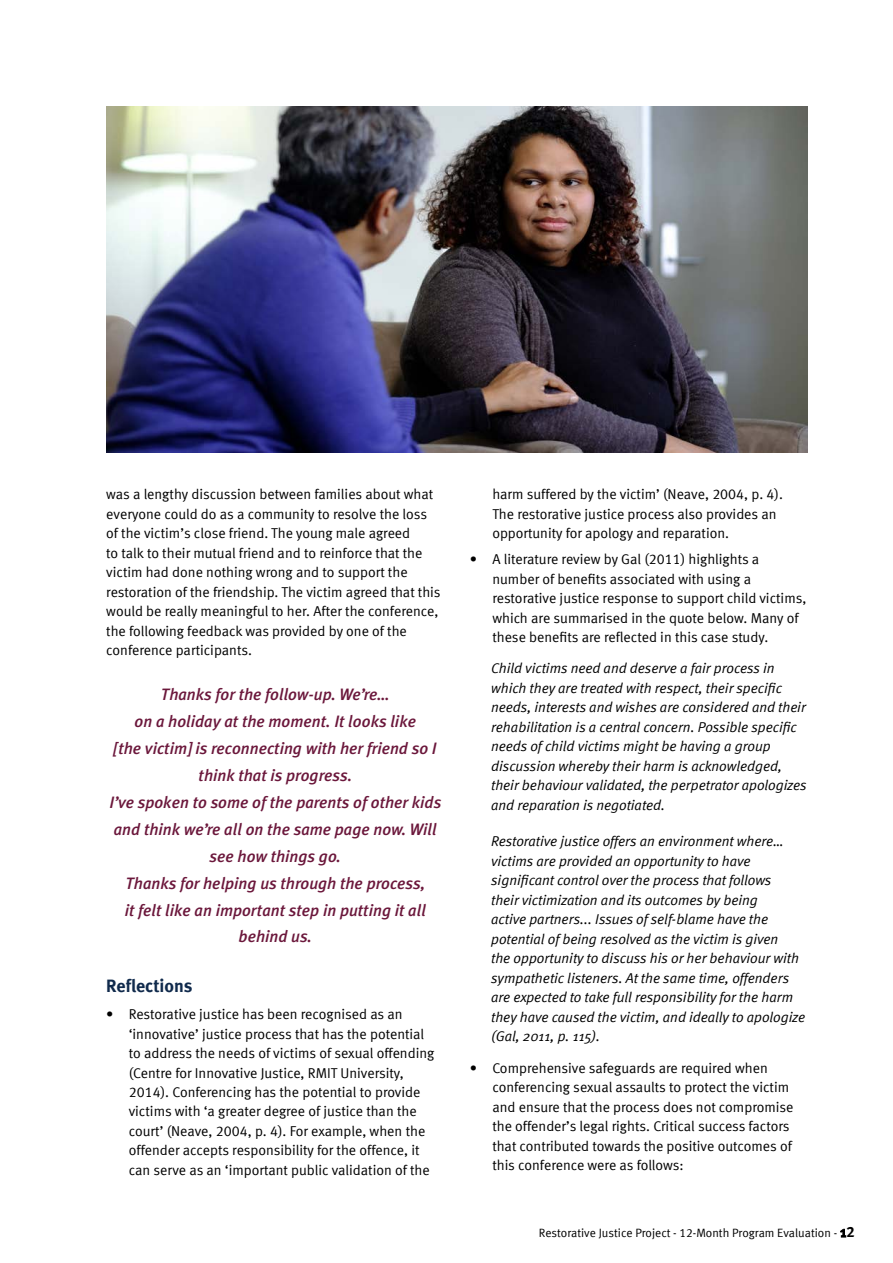
<style>
.page{position:relative;width:893px;height:1263px;background:#fff}
.page>*{position:absolute;margin:0;border:0;box-sizing:border-box;transform-origin:0 0}
.t1{font:18px "Meta Bold LF";color:#102a4c}
.t2{font:italic 500 16.5px/27px "Meta Plus";color:#6b173b;text-align:center}
.t3{font:14.25px/19.5px "Meta Normal LF";color:#000}
.t4{font:italic 14.25px/19.5px "Meta Normal";color:#000}
.t5{font:12px "Meta Normal LF";color:#000}
.s1{font-family:"Meta";font-weight:500;font-size:15px}
.s2{font-family:"Meta Bold LF";font-size:15px}
</style>
<div class="page">
<img style="left:106px;top:106px;width:702px;height:346px">
<p class="t3" style="left:106px;top:485px;width:336px">was a lengthy discussion between families about what everyone could do as a community to resolve the loss of the victim’s close friend. The young male agreed<br>to talk to their mutual friend and to reinforce that the victim had done nothing wrong and to support the restoration of the friendship. The victim agreed that this would be really meaningful to her. After the conference, the following feedback was provided by one of the conference participants.</p>
<p class="t2" style="left:109px;top:680px;width:333px">Thanks for the follow-up. We’re…<br>on a holiday at the moment. It looks like<br>[the victim] is reconnecting with her friend so I think that is progress.<br>I’ve spoken to some of the parents of other kids and think we’re all on the same page now. Will see how things go.<br>Thanks for helping us through the process,<br>it felt like an important step in putting it all behind us.</p>
<p class="t1" style="left:106px;top:975px;width:88px">Reflections</p>
<p class="t3" style="left:129px;top:1004px;width:307px;text-indent:-23px">• Restorative justice has been recognised as an ‘innovative’ justice process that has the potential to address the needs of victims of sexual offending (Centre for Innovative Justice, RMIT University, 2014). Conferencing has the potential to provide victims with ‘a greater degree of justice than the court’ (Neave, 2004, p. 4). For example, when the offender accepts responsibility for the offence, it can serve as an ‘important public validation of the</p>
<p class="t3" style="left:492px;top:485px;width:292px">harm suffered by the victim’ (Neave, 2004, p. 4).<br>The restorative justice process also provides an opportunity for apology and reparation.</p>
<p class="t3" style="left:492px;top:549px;width:316px;text-indent:-23px">• A literature review by Gal (2011) highlights a number of benefits associated with using a restorative justice response to support child victims, which are summarised in the quote below. Many of these benefits are reflected in this case study.</p>
<p class="t4" style="left:491px;top:659px;width:317px">Child victims need and deserve a fair process in which they are treated with respect, their specific needs, interests and wishes are considered and their rehabilitation is a central concern. Possible specific needs of child victims might be having a group discussion whereby their harm is acknowledged, their behaviour validated, the perpetrator apologizes and reparation is negotiated.</p>
<p class="t4" style="left:491px;top:832px;width:316px">Restorative justice offers an environment where… victims are provided an opportunity to have significant control over the process that follows<br>their victimization and its outcomes by being<br>active partners... Issues of self-blame have the potential of being resolved as the victim is given<br>the opportunity to discuss his or her behaviour with sympathetic listeners. At the same time, offenders are expected to take full responsibility for the harm they have caused the victim, and ideally to apologize (Gal, 2011, p. 115).</p>
<p class="t3" style="left:492px;top:1058px;width:303px;text-indent:-23px">• Comprehensive safeguards are required when conferencing sexual assaults to protect the victim and ensure that the process does not compromise the offender’s legal rights. Critical success factors that contributed towards the positive outcomes of this conference were as follows:</p>
<p class="t5" style="left:539px;top:1226px;width:317px">Restorative Justice Project - 12-Month Program Evaluation - <span class="s1">1</span><span class="s2">2</span></p>
</div>
